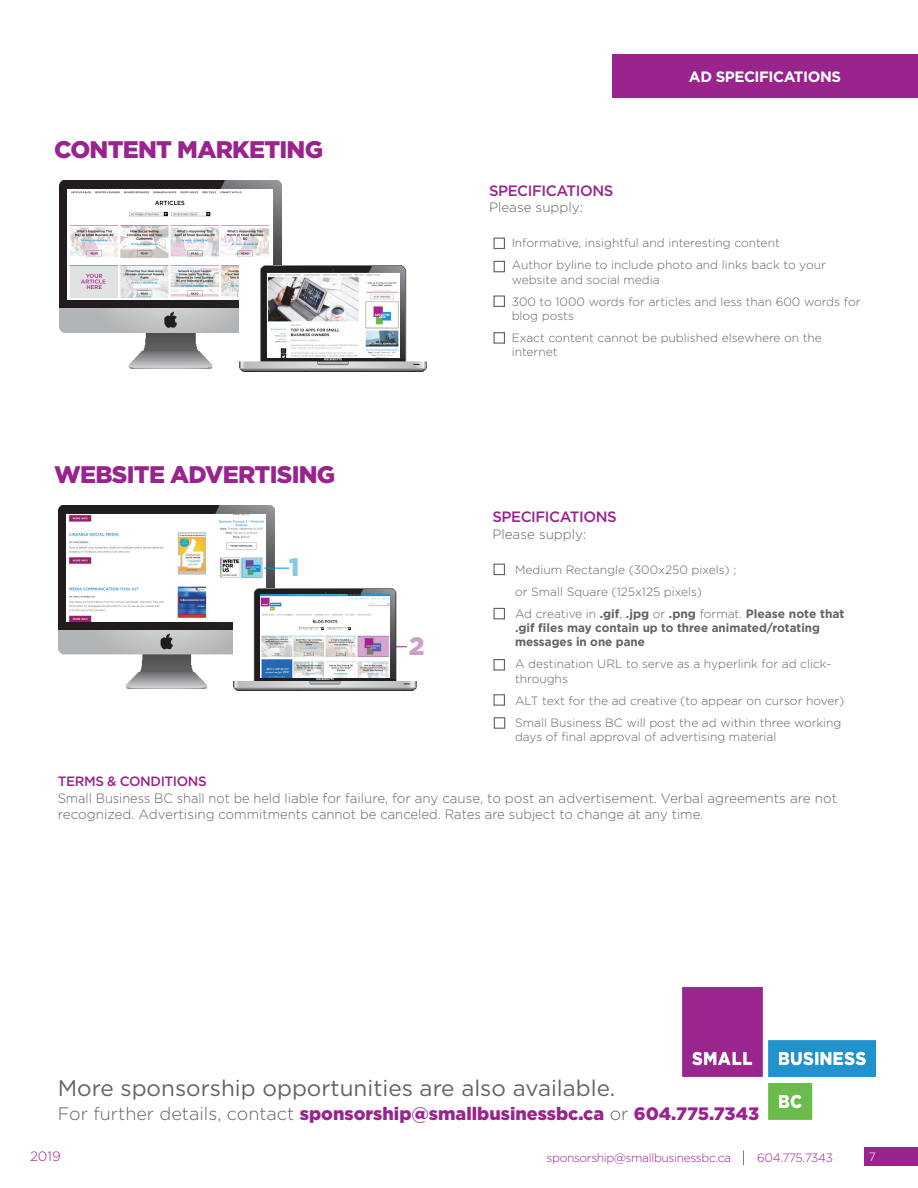
<style>
.page{position:relative;width:918px;height:1188px;background:#fff}
.page>*{position:absolute;margin:0;border:0;box-sizing:border-box;transform-origin:0 0}
.t1{font:900 25.2px "Gotham";color:#86c9e8}
.t2{font:900 25.2px "Gotham";color:#cba1ca}
.t3{font:900 24px "Gotham";letter-spacing:-.03em;color:#99248e}
.t4{font:22.5px "Gotham";color:#636366}
.t5{font:900 18px "Gotham";color:#99248e}
.t6{font:500 15px "Gotham";letter-spacing:-.03em;color:#99248e}
.t7{font:700 15px "Gotham";letter-spacing:-.03em;color:#fff}
.t8{font:300 13.5px/16.2px "Gotham";color:#636366;scale:.95 1}
.t9{font:300 13.5px "Gotham";color:#636366}
.t10{font:500 13.5px "Gotham";letter-spacing:-.03em;color:#99248e}
.t11{font:300 13.5px "Gotham";color:#99248e}
.t12{font:300 12px/21.9px "Gotham";color:#636366}
.t13{font:700 12px/14.4px "Gotham";color:#636366}
.t14{font:300 12px "Gotham";letter-spacing:-.03em;color:#99248e}
.t15{font:300 12px "Gotham";color:#fff}
.s1{font-weight:700}
.s2{font-weight:300;color:#636366}
</style>
<div class="page">
<div style="left:864px;top:1148px;width:54px;height:18px;background:#99248e"></div>
<svg style="left:743px;top:1151px;width:1px;height:14px"></svg>
<div style="left:612px;top:54px;width:306px;height:43px;background:#99248e"></div>
<div style="left:494px;top:261px;width:11px;height:11px;border:1px solid #636366"></div>
<div style="left:494px;top:295px;width:11px;height:12px;border:1px solid #636366"></div>
<div style="left:494px;top:238px;width:11px;height:11px;border:1px solid #636366"></div>
<div style="left:494px;top:332px;width:11px;height:12px;border:1px solid #636366"></div>
<img style="left:60px;top:181px;width:221px;height:188px">
<svg style="left:68px;top:190px;width:205px;height:110px"></svg>
<img style="left:239px;top:265px;width:188px;height:106px">
<img style="left:267px;top:273px;width:133px;height:84px">
<svg style="left:356px;top:324px;width:37px;height:30px"></svg>
<div style="left:494px;top:608px;width:11px;height:11px;border:1px solid #636366"></div>
<div style="left:494px;top:659px;width:11px;height:12px;border:1px solid #636366"></div>
<div style="left:494px;top:564px;width:11px;height:11px;border:1px solid #636366"></div>
<div style="left:494px;top:694px;width:11px;height:12px;border:1px solid #636366"></div>
<img style="left:59px;top:506px;width:215px;height:182px">
<img style="left:67px;top:514px;width:199px;height:107px">
<img style="left:234px;top:588px;width:183px;height:103px">
<img style="left:261px;top:595px;width:129px;height:83px">
<svg style="left:358px;top:636px;width:30px;height:21px"></svg>
<svg style="left:242px;top:558px;width:20px;height:20px"></svg>
<svg style="left:264px;top:568px;width:25px;height:1px"></svg>
<svg style="left:390px;top:646px;width:17px;height:1px"></svg>
<div style="left:494px;top:717px;width:11px;height:12px;border:1px solid #636366"></div>
<img style="left:682px;top:987px;width:194px;height:133px">
<h2 class="t3" style="left:54px;top:133px;width:271px">CONTENT MARKETING</h2>
<h2 class="t3" style="left:54px;top:458px;width:283px">WEBSITE ADVERTISING</h2>
<h1 class="t1" style="left:289px;top:549px;width:12px">1</h1>
<h1 class="t2" style="left:409px;top:629px;width:17px">2</h1>
<p class="t7" style="left:689px;top:66px;width:154px">AD SPECIFICATIONS</p>
<p class="t6" style="left:489px;top:181px;width:126px">SPECIFICATIONS</p>
<p class="t9" style="left:489px;top:199px;width:96px">Please supply:</p>
<p class="t12" style="left:512px;top:232px;width:316px">Informative, insightful and interesting content<br>Author byline to include photo and links back to your</p>
<p class="t12" style="left:512px;top:268px;width:350px">website and social media<br>300 to 1000 words for articles and less than 600 words for</p>
<p class="t12" style="left:512px;top:305px;width:312px">blog posts<br>Exact content cannot be published elsewhere on the</p>
<p class="t12" style="left:512px;top:341px;width:47px">internet</p>
<p class="t6" style="left:492px;top:507px;width:126px">SPECIFICATIONS</p>
<p class="t9" style="left:492px;top:525px;width:96px">Please supply:</p>
<p class="t12" style="left:515px;top:558px;width:331px">Medium Rectangle (300x250 pixels) ;<br>or Small Square (125x125 pixels)<br>Ad creative in <span class="s1">.gif</span>, <span class="s1">.jpg</span> or <span class="s1">.png</span> format. <span class="s1">Please note that</span></p>
<p class="t13" style="left:515px;top:621px;width:306px">.gif files may contain up to three animated/rotating messages in one pane</p>
<p class="t12" style="left:515px;top:657px;width:318px;line-height:14.4px">A destination URL to serve as a hyperlink for ad click&shy;throughs</p>
<p class="t12" style="left:515px;top:689px;width:331px">ALT text for the ad creative (to appear on cursor hover)<br>Small Business BC will post the ad within three working</p>
<p class="t12" style="left:515px;top:726px;width:263px">days of final approval of advertising material</p>
<p class="t10" style="left:58px;top:773px;width:150px">TERMS &amp; CONDITIONS</p>
<p class="t8" style="left:58px;top:789px;width:822px">Small Business BC shall not be held liable for failure, for any cause, to post an advertisement. Verbal agreements are not recognized. Advertising commitments cannot be canceled. Rates are subject to change at any time.</p>
<h3 class="t4" style="left:58px;top:1074px;width:559px">More sponsorship opportunities are also available.</h3>
<h3 class="t5" style="left:58px;top:1102px;width:703px"><span class="s2">For further details, contact</span> sponsorship@smallbusinessbc.ca <span class="s2">or</span> 604.775.7343</h3>
<p class="t11" style="left:30px;top:1148px;width:32px">2019</p>
<p class="t14" style="left:547px;top:1150px;width:186px">sponsorship@smallbusinessbc.ca</p>
<p class="t14" style="left:757px;top:1150px;width:77px">604.775.7343</p>
<p class="t15" style="left:869px;top:1150px;width:9px">7</p>
</div>
